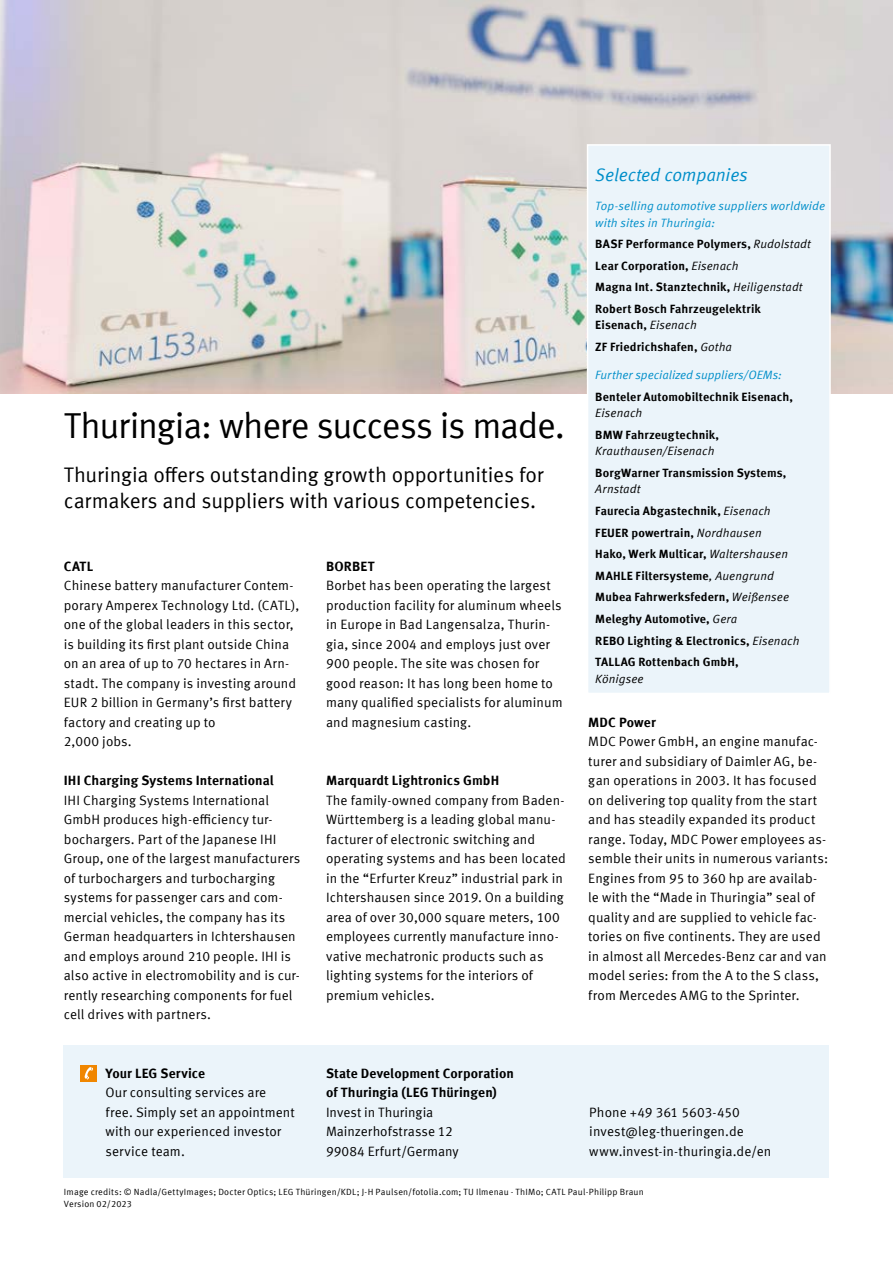
<style>
.page{position:relative;width:893px;height:1263px;background:#fff}
.page>*{position:absolute;margin:0;border:0;box-sizing:border-box;transform-origin:0 0}
.t1{font:36px "Meta Offc Pro Norm";letter-spacing:-.035em;color:#000}
.t2{font:21px/25.5px "Meta Offc Pro Norm";letter-spacing:-.01em;color:#000}
.t3{font:18px "Meta Offc Pro Norm Ita";letter-spacing:-.01em;color:#008ec9}
.t4{font:13.5px/19.5px "Meta Offc Pro Norm";letter-spacing:.005em;color:#000}
.t5{font:700 13.5px/19.5px "Meta Offc Pro";letter-spacing:.005em;color:#000}
.t6{font:700 12px/21.6px "Meta Offc Pro";letter-spacing:.01em;color:#000}
.t7{font:12px/16.5px "Meta Offc Pro Norm Ita";letter-spacing:.005em;color:#008ec9}
.t8{font:12px "Meta Offc Pro Norm Ita";letter-spacing:.01em;color:#000}
.t9{font:9px/12px "Meta Offc Pro Norm";letter-spacing:.025em;color:#000}
.s1{font-family:"Meta Offc Pro Norm Ita";font-weight:400}
</style>
<div class="page">
<img style="left:0;top:0;width:893px;height:393px">
<div style="left:586px;top:143px;width:245px;height:550px;background:#ebf4fa"></div>
<div style="left:64px;top:1045px;width:765px;height:133px;background:#ebf4fa"></div>
<div style="left:81px;top:1065px;width:16px;height:16px;background:#f08600"></div>
<svg style="left:85px;top:1067px;width:8px;height:12px"></svg>
<h1 class="t1" style="left:64px;top:398px;width:503px">Thuringia: where success is made.</h1>
<h2 class="t2" style="left:64px;top:461px;width:481px">Thuringia offers outstanding growth opportunities for carmakers and suppliers with various competencies.</h2>
<p class="t5" style="left:64px;top:555px;width:31px">CATL</p>
<p class="t4" style="left:64px;top:575px;width:237px">Chinese battery manufacturer Contem&shy;porary Amperex Technology Ltd. (CATL), one of the global leaders in this sector, is building its first plant outside China on an area of up to 70 hectares in Arn&shy;stadt. The company is investing around EUR 2 billion in Germany’s first battery factory and creating up to<br>2,000 jobs.</p>
<p class="t5" style="left:64px;top:770px;width:212px">IHI Charging Systems International</p>
<p class="t4" style="left:64px;top:789px;width:238px">IHI Charging Systems International GmbH produces high-efficiency tur&shy;bochargers. Part of the Japanese IHI Group, one of the largest manufacturers of turbochargers and turbocharging systems for passenger cars and com&shy;mercial vehicles, the company has its German headquarters in Ichtershausen and employs around 210 people. IHI is also active in electromobility and is cur&shy;rently researching components for fuel cell drives with partners.</p>
<p class="t5" style="left:105px;top:1062px;width:101px">Your LEG Service</p>
<p class="t4" style="left:105px;top:1082px;width:191px">Our consulting services are free. Simply set an appointment with our experienced investor service team.</p>
<p class="t5" style="left:326px;top:555px;width:50px">BORBET</p>
<p class="t4" style="left:326px;top:575px;width:238px">Borbet has been operating the largest production facility for aluminum wheels in Europe in Bad Langensalza, Thurin&shy;gia, since 2004 and employs just over 900 people. The site was chosen for good reason: It has long been home to many qualified specialists for aluminum and magnesium casting.</p>
<p class="t5" style="left:326px;top:770px;width:175px">Marquardt Lightronics GmbH</p>
<p class="t4" style="left:326px;top:789px;width:241px">The family-owned company from Baden-Württemberg is a leading global manu&shy;facturer of electronic switching and operating systems and has been located in the “Erfurter Kreuz” industrial park in Ichtershausen since 2019. On a building area of over 30,000 square meters, 100 employees currently manufacture inno&shy;vative mechatronic products such as lighting systems for the interiors of premium vehicles.</p>
<p class="t5" style="left:326px;top:1062px;width:190px">State Development Corporation of Thuringia (LEG Thüringen)</p>
<p class="t4" style="left:326px;top:1101px;width:134px">Invest in Thuringia<br>Mainzerhofstrasse 12<br>99084 Erfurt/Germany</p>
<h3 class="t3" style="left:595px;top:161px;width:154px">Selected companies</h3>
<p class="t7" style="left:595px;top:197px;width:231px">Top-selling automotive suppliers worldwide with sites in Thuringia:</p>
<p class="t6" style="left:595px;top:232px;width:217px">BASF Performance Polymers, <span class="s1">Rudolstadt </span>Lear Corporation, <span class="s1">Eisenach<br></span>Magna Int. Stanztechnik, <span class="s1">Heiligenstadt </span>Robert Bosch Fahrzeugelektrik</p>
<p class="t6" style="left:595px;top:314px;width:138px">Eisenach, <span class="s1">Eisenach<br></span>ZF Friedrichshafen, <span class="s1">Gotha</span></p>
<p class="t7" style="left:595px;top:366px;width:188px">Further specialized suppliers/OEMs:</p>
<p class="t6" style="left:595px;top:385px;width:199px">Benteler Automobiltechnik Eisenach,</p>
<p class="t8" style="left:595px;top:404px;width:49px">Eisenach</p>
<p class="t6" style="left:595px;top:423px;width:125px">BMW Fahrzeugtechnik,</p>
<p class="t8" style="left:595px;top:442px;width:121px">Krauthausen/Eisenach</p>
<p class="t6" style="left:595px;top:461px;width:193px">BorgWarner Transmission Systems,</p>
<p class="t8" style="left:595px;top:480px;width:47px">Arnstadt</p>
<p class="t6" style="left:595px;top:499px;width:206px">Faurecia Abgastechnik, <span class="s1">Eisenach<br></span>FEUER powertrain, <span class="s1">Nordhausen<br></span>Hako, Werk Multicar, <span class="s1">Waltershausen<br></span>MAHLE Filtersysteme<span class="s1">, Auengrund<br></span>Mubea Fahrwerksfedern, <span class="s1">Weißensee<br></span>Meleghy Automotive, <span class="s1">Gera<br></span>REBO Lighting &amp; Electronics, <span class="s1">Eisenach<br></span>TALLAG Rottenbach GmbH,</p>
<p class="t8" style="left:595px;top:669px;width:50px">Königsee</p>
<p class="t5" style="left:588px;top:711px;width:69px">MDC Power</p>
<p class="t4" style="left:588px;top:731px;width:241px">MDC Power GmbH, an engine manufac&shy;turer and subsidiary of Daimler AG, be&shy;gan operations in 2003. It has focused on delivering top quality from the start and has steadily expanded its product range. Today, MDC Power employees as&shy;semble their units in numerous variants:<br>Engines from 95 to 360 hp are availab&shy;le with the “Made in Thuringia” seal of quality and are supplied to vehicle fac&shy;tories on five continents. They are used in almost all Mercedes-Benz car and van model series: from the A to the S class, from Mercedes AMG to the Sprinter.</p>
<p class="t4" style="left:589px;top:1101px;width:184px">Phone +49 361 5603-450 invest@leg-thueringen.de www.invest-in-thuringia.de/en</p>
<p class="t9" style="left:64px;top:1185px;width:581px">Image credits: © Nadla/GettyImages; Docter Optics; LEG Thüringen/KDL; J-H Paulsen/fotolia.com; TU Ilmenau - ThIMo; CATL Paul-Philipp Braun<br>Version 02/2023</p>
</div>
